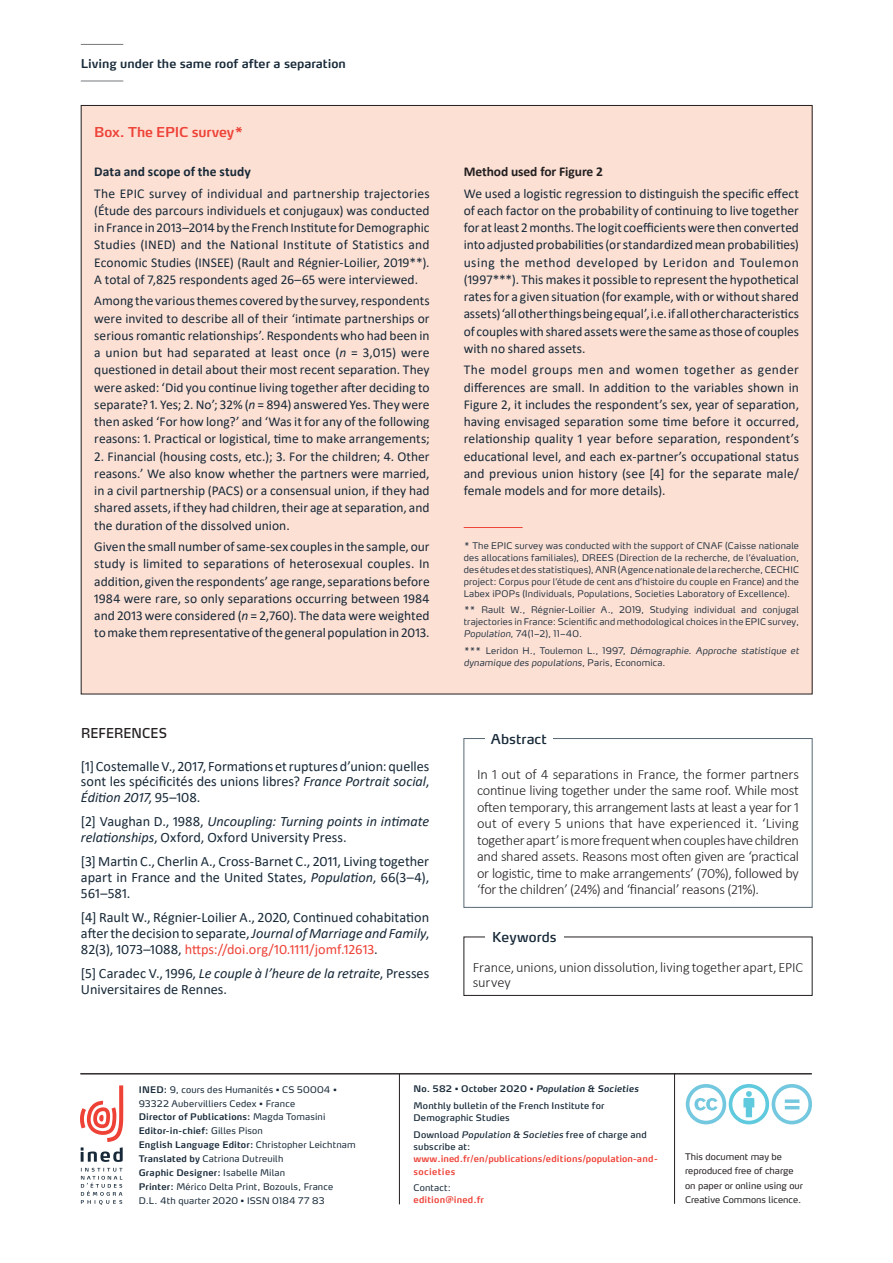
<style>
.page{position:relative;width:893px;height:1263px;background:#fff}
.page>*{position:absolute;margin:0;border:0;box-sizing:border-box;transform-origin:0 0}
.E-texte_sans_retrait{font:14.25px/15.8px "Calibri";color:#172938;text-align:justify}
.E-texte_sans_retrait-2{font:300 14.25px/16.5px "Calibri";letter-spacing:-.015em;color:#231f20}
.Paragraphe_sans_retr{font:13.5px/17.2px "Calibri";color:#172938;text-align:justify}
.Paragraphe_sans_retr-2{font:700 13.5px "Calibri";letter-spacing:.005em;color:#172938}
.Paragraphe_sans_retr-3{font:700 13.5px "Calibri";letter-spacing:-.005em;color:#231f20}
.Encadré_-_TITRE{font:600 13.5px "Max OT";letter-spacing:-.015em;color:#ee4237}
.Résumé_-_titre{font:13.5px "Max OT";letter-spacing:.01em;color:#172938}
.Paragraphe_sans_retr-4{font:13.5px "Max OT";letter-spacing:.01em;color:#231f20;scale:.9 1}
.Titre_Edito{font:600 12px "Max OT";color:#172938}
.Notes_bas_de_page{font:300 9px/12px "Max OT";letter-spacing:.02em;color:#172938;text-align:justify}
.t1{font:9px/14px "Max OT";letter-spacing:.02em;color:#172938}
.Notes_bas_de_pages_f{font:300 9px/12px "Max OT";letter-spacing:.02em;color:#172938;text-align:justify}
.t2{font:600 9px/12.3px "Max OT";letter-spacing:.01em;color:#ee4237}
.t3{font:600 9px "Max OT";letter-spacing:.02em;color:#172938}
.Notes_bas_de_pages_f-2{font:italic 300 9px/12px "Max OT";letter-spacing:.02em;color:#172938}
.t4{font:9px/14.5px "Max OT";color:#231f20}
.t5{font:9px/12.3px "Max OT";letter-spacing:.02em;color:#172938}
.t6{font:italic 600 9px "Max OT";letter-spacing:.01em;color:#172938}
.s1{font-style:italic}
.s2{font-style:normal}
.s3{color:#ee4237}
.s4{font-weight:600}
.s5{font-weight:400}
.s6{font-weight:400;color:#172938}
</style>
<div class="page">
<div style="left:463px;top:936px;width:349px;height:60px;border:1px solid #231f20"></div>
<div style="left:485px;top:914px;width:79px;height:46px;background:#fff"></div>
<div style="left:463px;top:738px;width:349px;height:170px;border:1px solid #566874"></div>
<div style="left:485px;top:728px;width:67px;height:21px;background:#fff"></div>
<div style="left:81px;top:105px;width:731px;height:589px;background:#fde0d4"></div>
<hr style="left:464px;top:527px;width:59px;height:1px;background:#ee4237">
<hr style="left:81px;top:44px;width:42px;height:1px;background:#76787b">
<hr style="left:81px;top:81px;width:42px;height:1px;background:#76787b">
<hr style="left:80px;top:1073px;width:732px;height:1px;background:#231f20">
<svg style="left:81px;top:1168px;width:41px;height:37px"></svg>
<svg style="left:80px;top:1085px;width:43px;height:77px"></svg>
<hr style="left:399px;top:1074px;width:1px;height:130px;background:#231f20">
<hr style="left:674px;top:1073px;width:1px;height:131px;background:#231f20">
<svg style="left:686px;top:1084px;width:126px;height:40px"></svg>
<p class="Titre_Edito" style="left:81px;top:56px;width:267px">Living under the same roof after a separation</p>
<p class="Encadré_-_TITRE" style="left:94px;top:123px;width:151px">Box. The EPIC survey*</p>
<p class="Paragraphe_sans_retr-2" style="left:94px;top:162px;width:158px">Data and scope of the study</p>
<p class="Paragraphe_sans_retr" style="left:94px;top:184px;width:337px">The EPIC survey of individual and partnership trajectories (Étude des parcours individuels et conjugaux) was conducted in France in 2013–2014 by the French Institute for Demographic Studies (INED) and the National Institute of Statistics and Economic Studies (INSEE) (Rault and Régnier-Loilier, 2019**).<br>A total of 7,825 respondents aged 26–65 were interviewed.</p>
<p class="Paragraphe_sans_retr" style="left:94px;top:292px;width:337px">Among the various themes covered by the survey, respondents were invited to describe all of their ‘intimate partnerships or serious romantic relationships’. Respondents who had been in a union but had separated at least once (<span class="s1">n</span> = 3,015) were questioned in detail about their most recent separation. They were asked: ‘Did you continue living together after deciding to separate? 1. Yes; 2. No’; 32% (<span class="s1">n</span> = 894) answered Yes. They were then asked ‘For how long?’ and ‘Was it for any of the following reasons: 1. Practical or logistical, time to make arrangements;</p>
<p class="Paragraphe_sans_retr" style="left:94px;top:447px;width:337px">2. Financial (housing costs, etc.); 3. For the children; 4. Other reasons.’ We also know whether the partners were married, in a civil partnership (PACS) or a consensual union, if they had shared assets, if they had children, their age at separation, and the duration of the dissolved union.</p>
<p class="Paragraphe_sans_retr" style="left:94px;top:538px;width:337px">Given the small number of same-sex couples in the sample, our study is limited to separations of heterosexual couples. In addition, given the respondents’ age range, separations before 1984 were rare, so only separations occurring between 1984 and 2013 were considered (<span class="s1">n</span> = 2,760). The data were weighted to make them representative of the general population in 2013.</p>
<p class="Paragraphe_sans_retr-3" style="left:464px;top:162px;width:141px">Method used for Figure 2</p>
<p class="Paragraphe_sans_retr" style="left:464px;top:184px;width:337px">We used a logistic regression to distinguish the specific effect of each factor on the probability of continuing to live together for at least 2 months. The logit coefficients were then converted into adjusted probabilities (or standardized mean probabilities) using the method developed by Leridon and Toulemon (1997***). This makes it possible to represent the hypothetical rates for a given situation (for example, with or without shared assets) ‘all other things being equal’, i.e. if all other characteristics of couples with shared assets were the same as those of couples with no shared assets.</p>
<p class="Paragraphe_sans_retr" style="left:464px;top:361px;width:337px">The model groups men and women together as gender differences are small. In addition to the variables shown in Figure 2, it includes the respondent’s sex, year of separation, having envisaged separation some time before it occurred, relationship quality 1 year before separation, respondent’s educational level, and each ex-partner’s occupational status and previous union history (see [4] for the separate male/ female models and for more details).</p>
<p class="Notes_bas_de_page" style="left:464px;top:540px;width:337px">* The EPIC survey was conducted with the support of CNAF (Caisse nationale des allocations familiales), DREES (Direction de la recherche, de l’évaluation, des études et des statistiques), ANR (Agence nationale de la recherche, CECHIC project: Corpus pour l’étude de cent ans d’histoire du couple en France) and the Labex iPOPs (Individuals, Populations, Societies Laboratory of Excellence).</p>
<p class="Notes_bas_de_pages_f" style="left:464px;top:604px;width:337px">** Rault W., Régnier-Loilier A., 2019, Studying individual and conjugal trajectories in France: Scientific and methodological choices in the EPIC survey, <span class="s1">Population</span>, 74(1–2), 11–40.</p>
<p class="Notes_bas_de_pages_f-2" style="left:464px;top:644px;width:337px"><span class="s2">*** Leridon H., Toulemon L., 1997,</span> Démographie. Approche statistique et dynamique des populations, <span class="s2">Paris, Economica.</span></p>
<p class="Paragraphe_sans_retr-4" style="left:81px;top:724px;width:97px">REFERENCES</p>
<p class="E-texte_sans_retrait" style="left:81px;top:758px;width:350px">[1] Costemalle V., 2017, Formations et ruptures d’union: quelles sont les spécificités des unions libres? <span class="s1">France Portrait social</span>, <span class="s1">Édition 2017</span>, 95–108.</p>
<p class="E-texte_sans_retrait" style="left:81px;top:813px;width:350px">[2] Vaughan D., 1988, <span class="s1">Uncoupling: Turning points in intimate relationships</span>, Oxford, Oxford University Press.</p>
<p class="E-texte_sans_retrait" style="left:81px;top:853px;width:350px">[3] Martin C., Cherlin A., Cross-Barnet C., 2011, Living together apart in France and the United States, <span class="s1">Population</span>, 66(3–4), 561–581.</p>
<p class="E-texte_sans_retrait" style="left:81px;top:909px;width:350px">[4] Rault W., Régnier-Loilier A., 2020, Continued cohabitation after the decision to separate, <span class="s1">Journal of Marriage and Family</span>, 82(3), 1073–1088, <span class="s3">https://doi.org/10.1111/jomf.12613</span>.</p>
<p class="E-texte_sans_retrait" style="left:81px;top:965px;width:350px">[5] Caradec V., 1996, <span class="s1">Le couple à l’heure de la retraite</span>, Presses<br>Universitaires de Rennes.</p>
<p class="E-texte_sans_retrait-2" style="left:473px;top:959px;width:332px;line-height:15px">France, unions, union dissolution, living together apart, EPIC survey</p>
<p class="Résumé_-_titre" style="left:491px;top:730px;width:58px">Abstract</p>
<p class="E-texte_sans_retrait-2" style="left:477px;top:766px;width:323px;text-align:justify">In 1 out of 4 separations in France, the former partners continue living together under the same roof. While most often temporary, this arrangement lasts at least a year for 1 out of every 5 unions that have experienced it. ‘Living together apart’ is more frequent when couples have children and shared assets. Reasons most often given are ‘practical or logistic, time to make arrangements’ (70%), followed by ‘for the children’ (24%) and ‘financial’ reasons (21%).</p>
<p class="Résumé_-_titre" style="left:492px;top:928px;width:66px">Keywords</p>
<p class="t1" style="left:139px;top:1082px;width:200px"><span class="s4">INED:</span> 9, cours des Humanités • CS 50004 •<br>93322 Aubervilliers Cedex • France</p>
<p class="t3" style="left:139px;top:1111px;width:188px">Director of Publications: <span class="s5">Magda Tomasini</span></p>
<p class="t3" style="left:139px;top:1125px;width:126px">Editor-in-chief: <span class="s5">Gilles Pison</span></p>
<p class="t3" style="left:139px;top:1139px;width:218px">English Language Editor: <span class="s5">Christopher Leichtnam</span></p>
<p class="t1" style="left:139px;top:1152px;width:146px"><span class="s4">Translated by</span> Catriona Dutreuilh</p>
<p class="t3" style="left:139px;top:1167px;width:148px">Graphic Designer: <span class="s5">Isabelle Milan</span></p>
<p class="t1" style="left:139px;top:1179px;width:196px"><span class="s4">Printer:</span> Mérico Delta Print, Bozouls, France</p>
<p class="t1" style="left:139px;top:1193px;width:188px">D.L. 4th quarter 2020 • ISSN 0184 77 83</p>
<p class="t6" style="left:414px;top:1083px;width:227px"><span class="s2">No. 582 • October 2020 •</span> Population &amp; Societies</p>
<p class="t5" style="left:414px;top:1099px;width:192px">Monthly bulletin of the French Institute for<br>Demographic Studies</p>
<p class="t2" style="left:413px;top:1128px;width:246px"><span class="s6">Download Population &amp; Societies free of charge and subscribe at: </span>www.ined.fr/en/publications/editions/population-and&shy;societies</p>
<p class="t2" style="left:413px;top:1181px;width:72px"><span class="s6">Contact: </span>edition@ined.fr</p>
<p class="t4" style="left:685px;top:1149px;width:119px">This document may be reproduced free of charge on paper or online using our<br>Creative Commons licence.</p>
</div>
